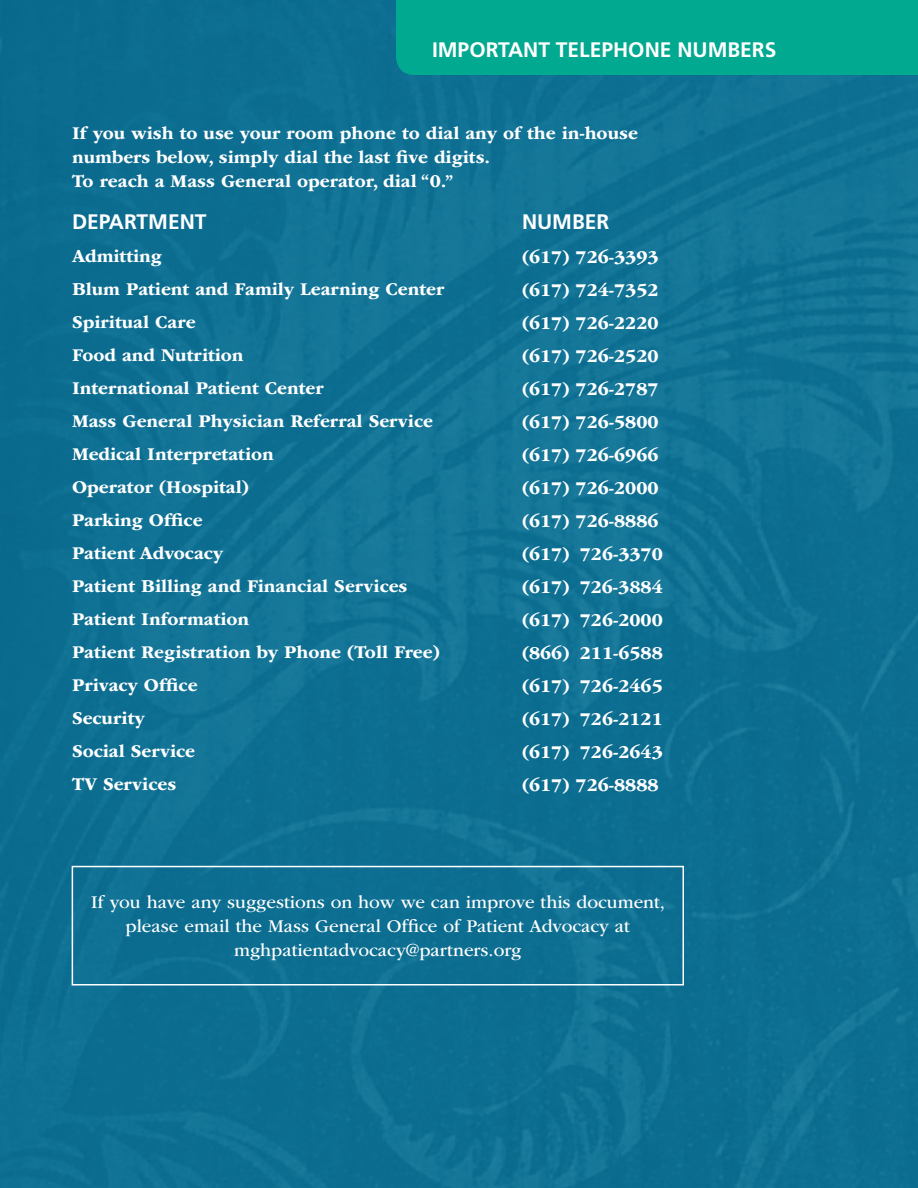
<style>
.page{position:relative;width:918px;height:1188px;background:#fff}
.page>*{position:absolute;margin:0;border:0;box-sizing:border-box;transform-origin:0 0}
.text{font:700 21px "Frutiger LT Std";color:#fff}
.text-2{font:700 18.75px/33px "ITC Garamond Std";color:#fff}
.text-3{font:18.75px/24px "ITC Garamond Std";color:#fff;text-align:center}
.s1{font-family:"Minion Pro"}
</style>
<div class="page">
<img style="left:0;top:0;width:918px;height:1188px">
<div style="left:396px;top:0;width:522px;height:75px;background:#00a990"></div>
<div style="left:72px;top:866px;width:612px;height:120px;border:2px solid #fff"></div>
<p class="text" style="left:432px;top:37px;width:346px">IMPORTANT TELEPHONE NUMBERS</p>
<p class="text-2" style="left:72px;top:121px;width:567px;line-height:24px">If you wish to use your room phone to dial any of the in-house numbers below, simply dial the last five digits.<br>To reach a Mass General operator, dial “0.”</p>
<p class="text" style="left:72px;top:210px;width:136px">DEPARTMENT</p>
<p class="text-2" style="left:72px;top:240px;width:91px">Admitting</p>
<p class="text-2" style="left:72px;top:273px;width:374px">Blum Patient and Family Learning Center</p>
<p class="text-2" style="left:72px;top:306px;width:125px">Spiritual Care</p>
<p class="text-2" style="left:72px;top:339px;width:173px">Food and Nutrition</p>
<p class="text-2" style="left:72px;top:372px;width:253px">International Patient Center</p>
<p class="text-2" style="left:72px;top:405px;width:363px">Mass General Physician Referral Service</p>
<p class="text-2" style="left:72px;top:438px;width:203px">Medical Interpretation</p>
<p class="text-2" style="left:72px;top:471px;width:178px">Operator (Hospital)</p>
<p class="text-2" style="left:72px;top:504px;width:132px">Parking Office</p>
<p class="text-2" style="left:72px;top:537px;width:153px">Patient Advocacy</p>
<p class="text-2" style="left:72px;top:570px;width:337px">Patient Billing and Financial Services</p>
<p class="text-2" style="left:72px;top:603px;width:179px">Patient Information</p>
<p class="text-2" style="left:72px;top:636px;width:369px">Patient Registration by Phone (Toll Free)</p>
<p class="text-2" style="left:72px;top:669px;width:127px">Privacy Office</p>
<p class="text-2" style="left:72px;top:702px;width:74px">Security</p>
<p class="text-2" style="left:72px;top:735px;width:125px">Social Service</p>
<p class="text-2" style="left:72px;top:768px;width:106px">TV Services</p>
<p class="text" style="left:522px;top:210px;width:89px">NUMBER</p>
<p class="text-2" style="left:522px;top:240px;width:142px">(617) 726-3393 (617) 724-7352 (617) 726-2220 (617) 726-2520 (617) 726-2787 (617) 726-5800 (617) 726-6966 (617) 726-2000 (617) 726-8886 (617) 726-3370 (617) 726-3<span class="s1">8</span>84 (617) 726-2000 (866) 211-6588 (617) 726-2465 (617) 726-2121 (617) 726-2643 (617) 726-8888</p>
<p class="text-3" style="left:91px;top:891px;width:575px">If you have any suggestions on how we can improve this document, please email the Mass General Office of Patient Advocacy at mghpatientadvocacy@partners.org</p>
</div>
